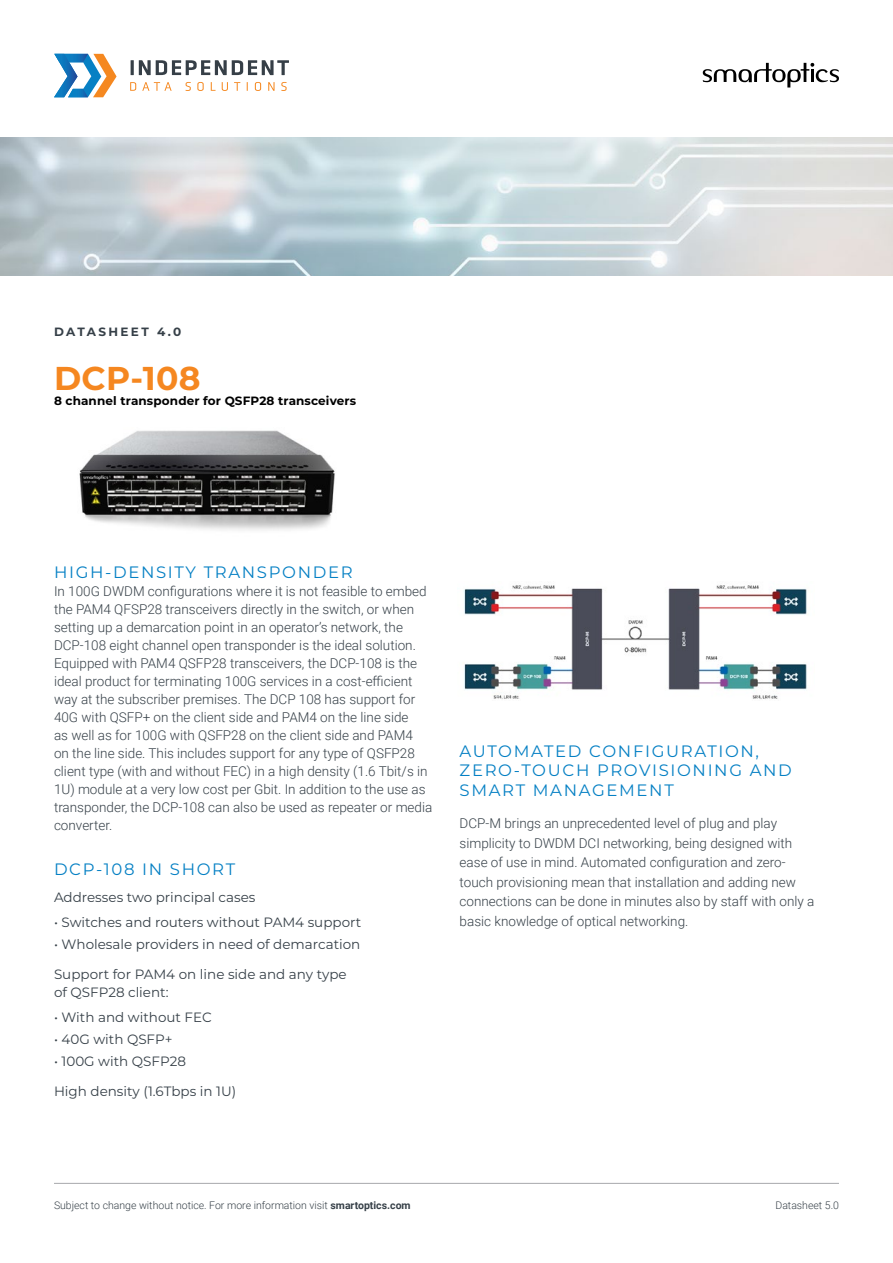
<style>
.page{position:relative;width:893px;height:1263px;background:#fff}
.page>*{position:absolute;margin:0;border:0;box-sizing:border-box;transform-origin:0 0}
.t1{font:700 33px "Montserrat";letter-spacing:.01em;color:#f58720}
.t2{font:16.5px/19.5px "Montserrat";letter-spacing:.1em;color:#0580c4}
.t3{font:300 13.5px/18px "Roboto";color:#364048}
.t4{font:13.5px/18px "Montserrat";color:#364048}
.t5{font:700 12px "Montserrat";letter-spacing:.01em;color:#000}
.t6{font:700 12px "Montserrat";letter-spacing:.2em;color:#364048}
.t7{font:300 10.5px "Roboto";color:#364048}
.s1{font-weight:700}
</style>
<div class="page">
<hr style="left:54px;top:1183px;width:785px;height:1px;background:#a7a9ac">
<svg style="left:131px;top:60px;width:158px;height:15px"></svg>
<svg style="left:130px;top:82px;width:6px;height:9px"></svg>
<svg style="left:142px;top:82px;width:30px;height:9px"></svg>
<svg style="left:186px;top:82px;width:5px;height:9px"></svg>
<svg style="left:197px;top:82px;width:7px;height:9px"></svg>
<svg style="left:211px;top:82px;width:5px;height:9px"></svg>
<svg style="left:222px;top:82px;width:6px;height:9px"></svg>
<svg style="left:234px;top:82px;width:6px;height:9px"></svg>
<svg style="left:255px;top:82px;width:6px;height:9px"></svg>
<svg style="left:268px;top:82px;width:7px;height:9px"></svg>
<svg style="left:281px;top:82px;width:6px;height:9px"></svg>
<svg style="left:54px;top:54px;width:63px;height:43px"></svg>
<svg style="left:703px;top:63px;width:136px;height:25px"></svg>
<img style="left:0;top:137px;width:893px;height:138px">
<img style="left:79px;top:430px;width:256px;height:100px">
<img style="left:463px;top:585px;width:344px;height:114px">
<p class="t6" style="left:54px;top:323px;width:129px">DATASHEET 4.0</p>
<h1 class="t1" style="left:54px;top:354px;width:148px">DCP-108</h1>
<p class="t5" style="left:54px;top:392px;width:304px">8 channel transponder for QSFP28 transceivers</p>
<p class="t2" style="left:54px;top:561px;width:300px">HIGH-DENSITY TRANSPONDER</p>
<p class="t3" style="left:54px;top:581px;width:380px">In 100G DWDM configurations where it is not feasible to embed the PAM4 QFSP28 transceivers directly in the switch, or when setting up a demarcation point in an operator’s network, the DCP-108 eight channel open transponder is the ideal solution.<br>Equipped with PAM4 QSFP28 transceivers, the DCP-108 is the ideal product for terminating 100G services in a cost-efficient way at the subscriber premises. The DCP 108 has support for 40G with QSFP+ on the client side and PAM4 on the line side<br>as well as for 100G with QSFP28 on the client side and PAM4<br>on the line side. This includes support for any type of QSFP28 client type (with and without FEC) in a high density (1.6 Tbit/s in 1U) module at a very low cost per Gbit. In addition to the use as transponder, the DCP-108 can also be used as repeater or media converter.</p>
<p class="t2" style="left:54px;top:859px;width:183px">DCP-108 IN SHORT</p>
<p class="t4" style="left:54px;top:888px;width:203px">Addresses two principal cases</p>
<p class="t4" style="left:54px;top:912px;width:309px">• Switches and routers without PAM4 support</p>
<p class="t4" style="left:54px;top:934px;width:308px">• Wholesale providers in need of demarcation</p>
<p class="t4" style="left:54px;top:965px;width:294px">Support for PAM4 on line side and any type of QSFP28 client:</p>
<p class="t4" style="left:54px;top:1008px;width:159px">• With and without FEC</p>
<p class="t4" style="left:54px;top:1029px;width:120px">• 40G with QSFP+</p>
<p class="t4" style="left:54px;top:1051px;width:133px">• 100G with QSFP28</p>
<p class="t4" style="left:54px;top:1082px;width:184px">High density (1.6Tbps in 1U)</p>
<p class="t2" style="left:460px;top:740px;width:334px">AUTOMATED CONFIGURATION,<br>ZERO-TOUCH PROVISIONING AND<br>SMART MANAGEMENT</p>
<p class="t3" style="left:460px;top:813px;width:356px;line-height:19.5px">DCP-M brings an unprecedented level of plug and play simplicity to DWDM DCI networking, being designed with ease of use in mind. Automated configuration and zero&shy;touch provisioning mean that installation and adding new connections can be done in minutes also by staff with only a basic knowledge of optical networking.</p>
<p class="t7" style="left:54px;top:1198px;width:358px">Subject to change without notice. For more information visit <span class="s1">smartoptics.com</span></p>
<p class="t7" style="left:775px;top:1198px;width:65px">Datasheet 5.0</p>
</div>
